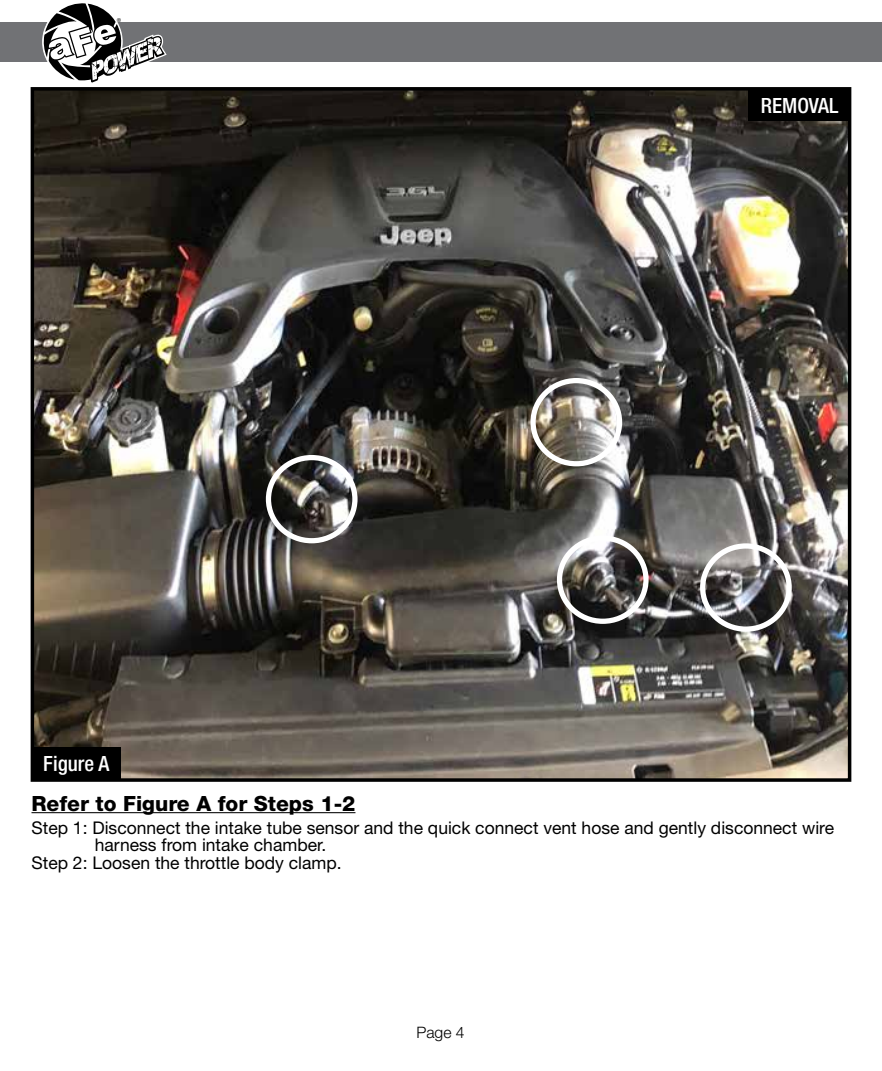
<style>
.page{position:relative;width:882px;height:1071px;background:#fff}
.page>*{position:absolute;margin:0;border:0;box-sizing:border-box;transform-origin:0 0}
.t1{font:800 21px "Helvetica Neue";color:#000}
.t2{font:500 condensed 21px "Helvetica Neue";color:#fff}
.t3{font:17.5px "Helvetica Neue";color:#000}
.t4{font:300 15.75px "Helvetica Neue";color:#000}
.t5{font:8.75px "Myriad";color:#000}
</style>
<div class="page">
<img style="left:36px;top:92px;width:810px;height:685px">
<div style="left:31px;top:87px;width:820px;height:695px;border:4px solid #000"></div>
<div style="left:0;top:23px;width:882px;height:39px;background:#717275"></div>
<svg style="left:43px;top:3px;width:124px;height:80px"></svg>
<hr style="left:32px;top:812px;width:323px;height:1px;background:#000">
<div style="left:748px;top:88px;width:102px;height:33px;background:#000"></div>
<div style="left:700px;top:543px;width:92px;height:89px;border:5px solid #fff;border-radius:50%"></div>
<div style="left:557px;top:536px;width:92px;height:88px;border:5px solid #fff;border-radius:50%"></div>
<div style="left:266px;top:455px;width:92px;height:88px;border:5px solid #fff;border-radius:50%"></div>
<div style="left:530px;top:378px;width:92px;height:88px;border:5px solid #fff;border-radius:50%"></div>
<div style="left:32px;top:747px;width:89px;height:33px;background:#000"></div>
<p class="t5" style="left:117px;top:17px;width:6px">®</p>
<p class="t2" style="left:43px;top:751px;width:67px">Figure A</p>
<p class="t2" style="left:761px;top:93px;width:79px">REMOVAL</p>
<p class="t1" style="left:32px;top:791px;width:325px">Refer to Figure A for Steps 1-2</p>
<p class="t3" style="left:32px;top:817px;width:804px">Step 1: Disconnect the intake tube sensor and the quick connect vent hose and gently disconnect wire</p>
<p class="t3" style="left:95px;top:834px;width:233px">harness from intake chamber.</p>
<p class="t3" style="left:32px;top:852px;width:312px">Step 2: Loosen the throttle body clamp.</p>
<p class="t4" style="left:416px;top:1023px;width:50px">Page 4</p>
</div>
